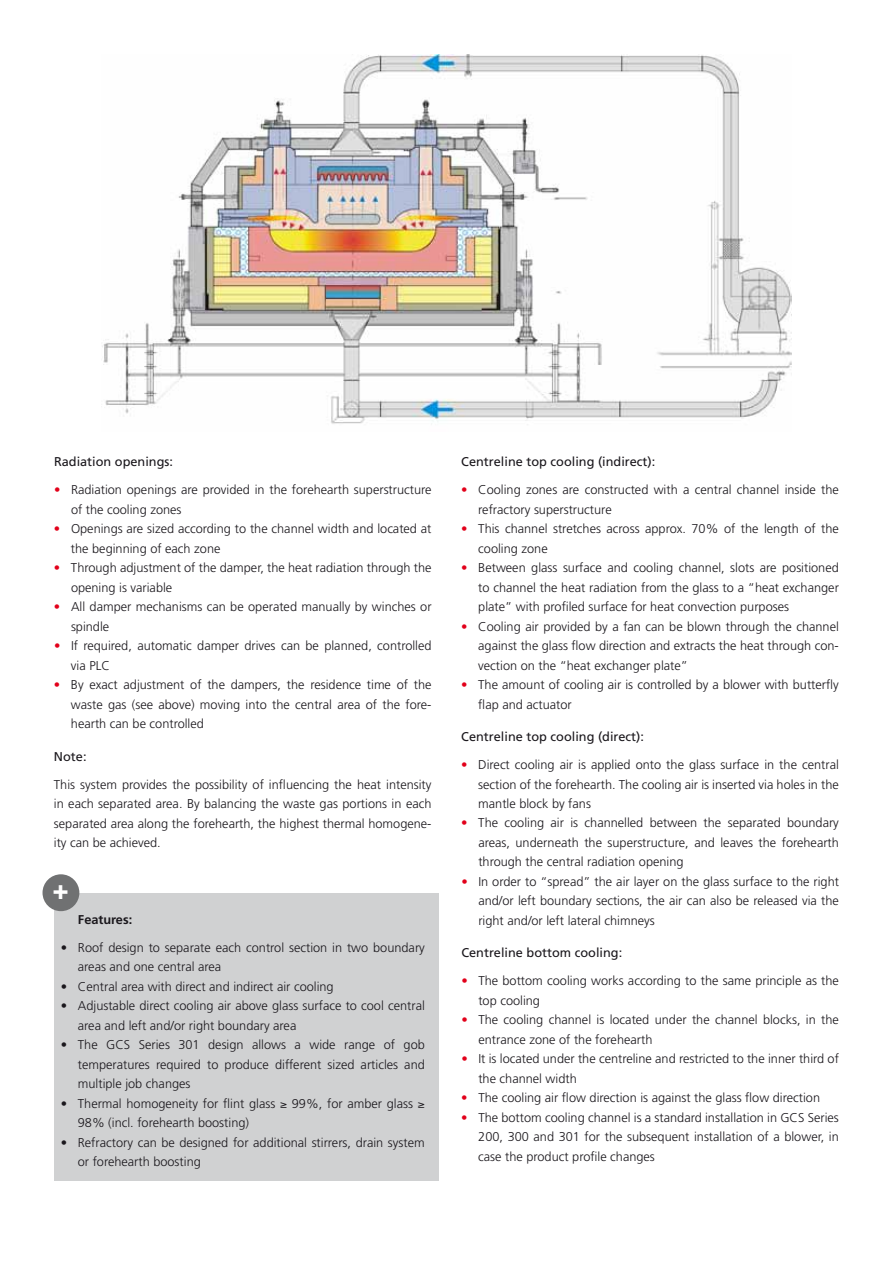
<style>
.page{position:relative;width:893px;height:1263px;background:#fff}
.page>*{position:absolute;margin:0;border:0;box-sizing:border-box;transform-origin:0 0}
.t1{font:900 27.3px "Frutiger";color:#fff}
.t2{font:300 12.75px/19.5px "Frutiger";color:#1a171c}
.t3{font:12.75px "Frutiger";color:#1a171c}
.t4{font:700 12.75px "Frutiger";color:#1a171c}
.s1{color:#e2001a}
</style>
<div class="page">
<div style="left:55px;top:893px;width:384px;height:287px;background:#d0d1d2"></div>
<div style="left:43px;top:874px;width:36px;height:37px;background:#707172;border-radius:50%"></div>
<img style="left:102px;top:54px;width:689px;height:370px">
<p class="t3" style="left:54px;top:454px;width:121px">Radiation openings:</p>
<p class="t2" style="left:71px;top:480px;width:362px;text-indent:-17px"><span class="s1">•</span> Radiation openings are provided in the forehearth superstructure of the cooling zones</p>
<p class="t2" style="left:71px;top:519px;width:362px;text-indent:-17px"><span class="s1">•</span> Openings are sized according to the channel width and located at the beginning of each zone</p>
<p class="t2" style="left:71px;top:558px;width:362px;text-indent:-17px"><span class="s1">•</span> Through adjustment of the damper, the heat radiation through the opening is variable</p>
<p class="t2" style="left:71px;top:597px;width:362px;text-indent:-17px"><span class="s1">•</span> All damper mechanisms can be operated manually by winches or spindle</p>
<p class="t2" style="left:71px;top:636px;width:362px;text-indent:-17px"><span class="s1">•</span> If required, automatic damper drives can be planned, controlled via PLC</p>
<p class="t2" style="left:71px;top:675px;width:362px;text-align:justify;text-indent:-17px"><span class="s1">•</span> By exact adjustment of the dampers, the residence time of the waste gas (see above) moving into the central area of the fore&shy;hearth can be controlled</p>
<p class="t3" style="left:54px;top:749px;width:34px">Note:</p>
<p class="t2" style="left:54px;top:774px;width:379px;text-align:justify">This system provides the possibility of influencing the heat intensity in each separated area. By balancing the waste gas portions in each separated area along the forehearth, the highest thermal homogene&shy;ity can be achieved.</p>
<h1 class="t1" style="left:52px;top:872px;width:18px">+</h1>
<p class="t4" style="left:78px;top:912px;width:56px">Features:</p>
<p class="t2" style="left:78px;top:937px;width:348px;text-indent:-17px">• Roof design to separate each control section in two boundary areas and one central area</p>
<p class="t2" style="left:61px;top:976px;width:274px">• Central area with direct and indirect air cooling</p>
<p class="t2" style="left:78px;top:996px;width:348px;text-indent:-17px">• Adjustable direct cooling air above glass surface to cool central area and left and/or right boundary area</p>
<p class="t2" style="left:78px;top:1035px;width:348px;text-align:justify;text-indent:-17px">• The GCS Series 301 design allows a wide range of gob temperatures required to produce different sized articles and multiple job changes</p>
<p class="t2" style="left:78px;top:1093px;width:348px;text-indent:-17px">• Thermal homogeneity for flint glass ≥ 99%, for amber glass ≥<br>98% (incl. forehearth boosting)</p>
<p class="t2" style="left:78px;top:1132px;width:348px;text-indent:-17px">• Refractory can be designed for additional stirrers, drain system or forehearth boosting</p>
<p class="t3" style="left:461px;top:454px;width:196px">Centreline top cooling (indirect):</p>
<p class="t2" style="left:478px;top:480px;width:362px;text-indent:-17px"><span class="s1">•</span> Cooling zones are constructed with a central channel inside the refractory superstructure</p>
<p class="t2" style="left:478px;top:519px;width:362px;text-indent:-17px"><span class="s1">•</span> This channel stretches across approx. 70% of the length of the cooling zone</p>
<p class="t2" style="left:478px;top:558px;width:362px;text-align:justify;text-indent:-17px"><span class="s1">•</span> Between glass surface and cooling channel, slots are positioned to channel the heat radiation from the glass to a “heat exchanger plate” with profiled surface for heat convection purposes</p>
<p class="t2" style="left:478px;top:616px;width:362px;text-align:justify;text-indent:-17px"><span class="s1">•</span> Cooling air provided by a fan can be blown through the channel against the glass flow direction and extracts the heat through con&shy;vection on the “heat exchanger plate”</p>
<p class="t2" style="left:478px;top:675px;width:362px;text-indent:-17px"><span class="s1">•</span> The amount of cooling air is controlled by a blower with butterfly flap and actuator</p>
<p class="t3" style="left:461px;top:729px;width:184px">Centreline top cooling (direct):</p>
<p class="t2" style="left:478px;top:755px;width:362px;text-align:justify;text-indent:-17px"><span class="s1">•</span> Direct cooling air is applied onto the glass surface in the central section of the forehearth. The cooling air is inserted via holes in the mantle block by fans</p>
<p class="t2" style="left:478px;top:813px;width:362px;text-align:justify;text-indent:-17px"><span class="s1">•</span> The cooling air is channelled between the separated boundary areas, underneath the superstructure, and leaves the forehearth through the central radiation opening</p>
<p class="t2" style="left:478px;top:872px;width:362px;text-align:justify;text-indent:-17px"><span class="s1">•</span> In order to “spread” the air layer on the glass surface to the right and/or left boundary sections, the air can also be released via the right and/or left lateral chimneys</p>
<p class="t3" style="left:461px;top:945px;width:162px">Centreline bottom cooling:</p>
<p class="t2" style="left:478px;top:971px;width:362px;text-indent:-17px"><span class="s1">•</span> The bottom cooling works according to the same principle as the top cooling</p>
<p class="t2" style="left:478px;top:1010px;width:362px;text-indent:-17px"><span class="s1">•</span> The cooling channel is located under the channel blocks, in the entrance zone of the forehearth</p>
<p class="t2" style="left:478px;top:1049px;width:362px;text-indent:-17px"><span class="s1">•</span> It is located under the centreline and restricted to the inner third of the channel width</p>
<p class="t2" style="left:461px;top:1088px;width:360px"><span class="s1">•</span> The cooling air flow direction is against the glass flow direction</p>
<p class="t2" style="left:478px;top:1107px;width:362px;text-align:justify;text-indent:-17px"><span class="s1">•</span> The bottom cooling channel is a standard installation in GCS Series 200, 300 and 301 for the subsequent installation of a blower, in case the product profile changes</p>
</div>
